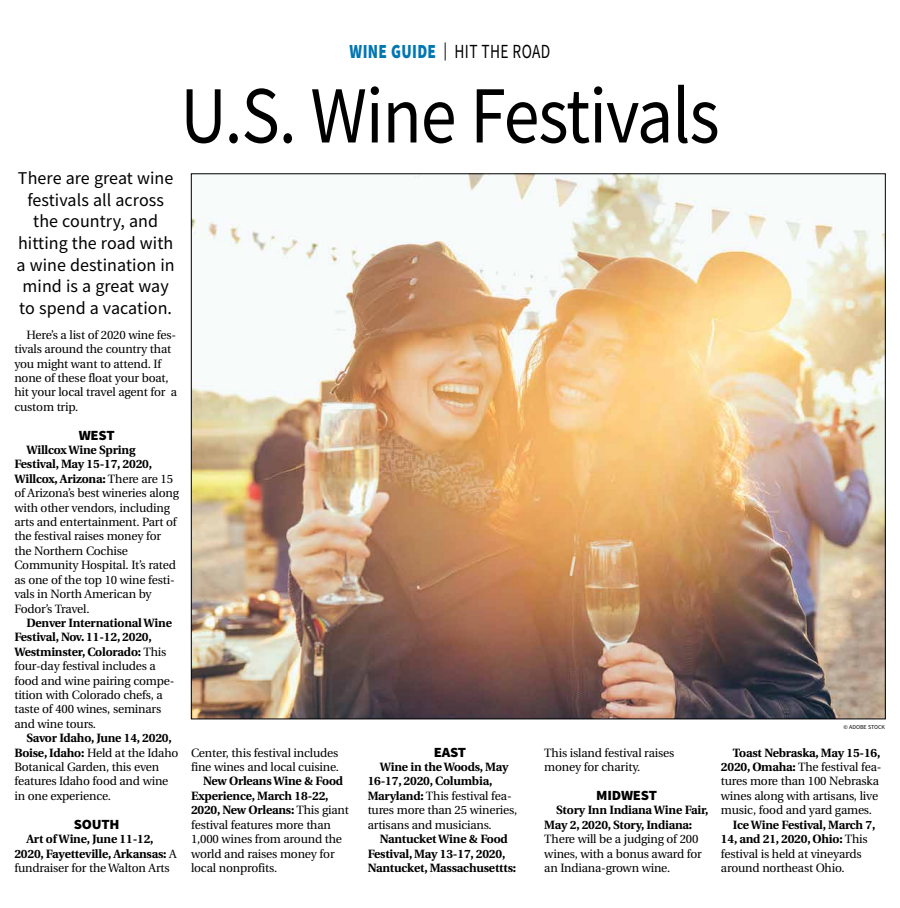
<style>
.page{position:relative;width:900px;height:908px;background:#fff}
.page>*{position:absolute;margin:0;border:0;box-sizing:border-box;transform-origin:0 0}
.t1{font:81px "Source Sans Pro";letter-spacing:-.015em;color:#000;scale:.89 1}
.t2{font:20px "Source Sans Pro";letter-spacing:.025em;color:#000;scale:.77 1}
.t3{font:18px/21.6px "Source Sans Pro";letter-spacing:.005em;color:#000;text-align:center}
.t4{font:900 14px "Source Sans Pro";letter-spacing:-.015em;color:#000;scale:1.05 1}
.t5{font:12px/14.4px "Utopia";letter-spacing:-.015em;color:#000}
.t6{font:700 12px/14.4px "Utopia";letter-spacing:-.015em;color:#000}
.t7{font:6px "Source Sans Pro";color:#000}
.s1{font-weight:900;color:#0077b1}
.s2{font-size:18px}
.s3{font-weight:700}
.s4{font-weight:400}
</style>
<div class="page">
<img style="left:193px;top:175px;width:691px;height:542px">
<h2 class="t2" style="left:350px;top:39px;width:262px"><span class="s1">WINE GUIDE</span> <span class="s2">|</span> HIT THE ROAD</h2>
<h3 class="t3" style="left:17px;top:167px;width:160px">There are great wine festivals all across the country, and hitting the road with a wine destination in mind is a great way to spend a vacation.</h3>
<h1 class="t1" style="left:180px;top:64px;width:607px">U.S. Wine Festivals</h1>
<p class="t5" style="left:14px;top:327px;width:164px;text-indent:12px">Here’s a list of 2020 wine fes&shy;tivals around the country that you might want to attend. If none of these float your boat, hit your local travel agent for a custom trip.</p>
<p class="t4" style="left:79px;top:425px;width:36px">WEST</p>
<p class="t5" style="left:14px;top:443px;width:166px;text-indent:12px"><span class="s3">Willcox Wine Spring<br>Festival, May 15-17, 2020,<br>Willcox, Arizona:</span> There are 15 of Arizona’s best wineries along with other vendors, including arts and entertainment. Part of the festival raises money for the Northern Cochise<br>Community Hospital. It’s rated as one of the top 10 wine festi&shy;vals in North American by<br>Fodor’s Travel.</p>
<p class="t5" style="left:14px;top:615px;width:162px;text-indent:12px"><span class="s3">Denver International Wine<br>Festival, Nov. 11-12, 2020,<br>Westminster, Colorado:</span> This four-day festival includes a food and wine pairing compe&shy;tition with Colorado chefs, a taste of 400 wines, seminars and wine tours.</p>
<p class="t5" style="left:14px;top:731px;width:166px;text-indent:12px"><span class="s3">Savor Idaho, June 14, 2020,<br>Boise, Idaho:</span> Held at the Idaho<br>Botanical Garden, this even features Idaho food and wine in one experience.</p>
<p class="t4" style="left:74px;top:814px;width:45px">SOUTH</p>
<p class="t6" style="left:14px;top:831px;width:164px;text-indent:12px">Art of Wine, June 11-12,<br>2020, Fayetteville, Arkansas: <span class="s4">A fundraiser for the Walton Arts</span></p>
<p class="t5" style="left:191px;top:745px;width:149px">Center, this festival includes fine wines and local cuisine.</p>
<p class="t5" style="left:191px;top:774px;width:159px;text-indent:12px"><span class="s3">New Orleans Wine &amp; Food<br>Experience, March 18-22,<br>2020, New Orleans:</span> This giant festival features more than<br>1,000 wines from around the world and raises money for local nonprofits.</p>
<p class="t4" style="left:434px;top:742px;width:32px">EAST</p>
<p class="t5" style="left:368px;top:759px;width:151px;text-indent:12px"><span class="s3">Wine in the Woods, May<br>16-17, 2020, Columbia,<br>Maryland:</span> This festival fea&shy;tures more than 25 wineries, artisans and musicians.</p>
<p class="t6" style="left:368px;top:831px;width:150px;text-indent:12px">Nantucket Wine &amp; Food<br>Festival, May 13-17, 2020,<br>Nantucket, Massachusettts:</p>
<p class="t5" style="left:544px;top:745px;width:132px">This island festival raises money for charity.</p>
<p class="t4" style="left:596px;top:785px;width:59px">MIDWEST</p>
<p class="t6" style="left:544px;top:802px;width:166px;text-indent:12px">Story Inn Indiana Wine Fair,<br>May 2, 2020, Story, Indiana:</p>
<p class="t5" style="left:544px;top:831px;width:159px">There will be a judging of 200 wines, with a bonus award for an Indiana-grown wine.</p>
<p class="t7" style="left:844px;top:723px;width:43px">© ADOBE STOCK</p>
<p class="t5" style="left:721px;top:745px;width:162px;text-indent:12px"><span class="s3">Toast Nebraska, May 15-16,<br>2020, Omaha:</span> The festival fea&shy;tures more than 100 Nebraska wines along with artisans, live music, food and yard games.</p>
<p class="t5" style="left:721px;top:817px;width:156px;text-indent:12px"><span class="s3">Ice Wine Festival, March 7,<br>14, and 21, 2020, Ohio:</span> This festival is held at vineyards around northeast Ohio.</p>
</div>
